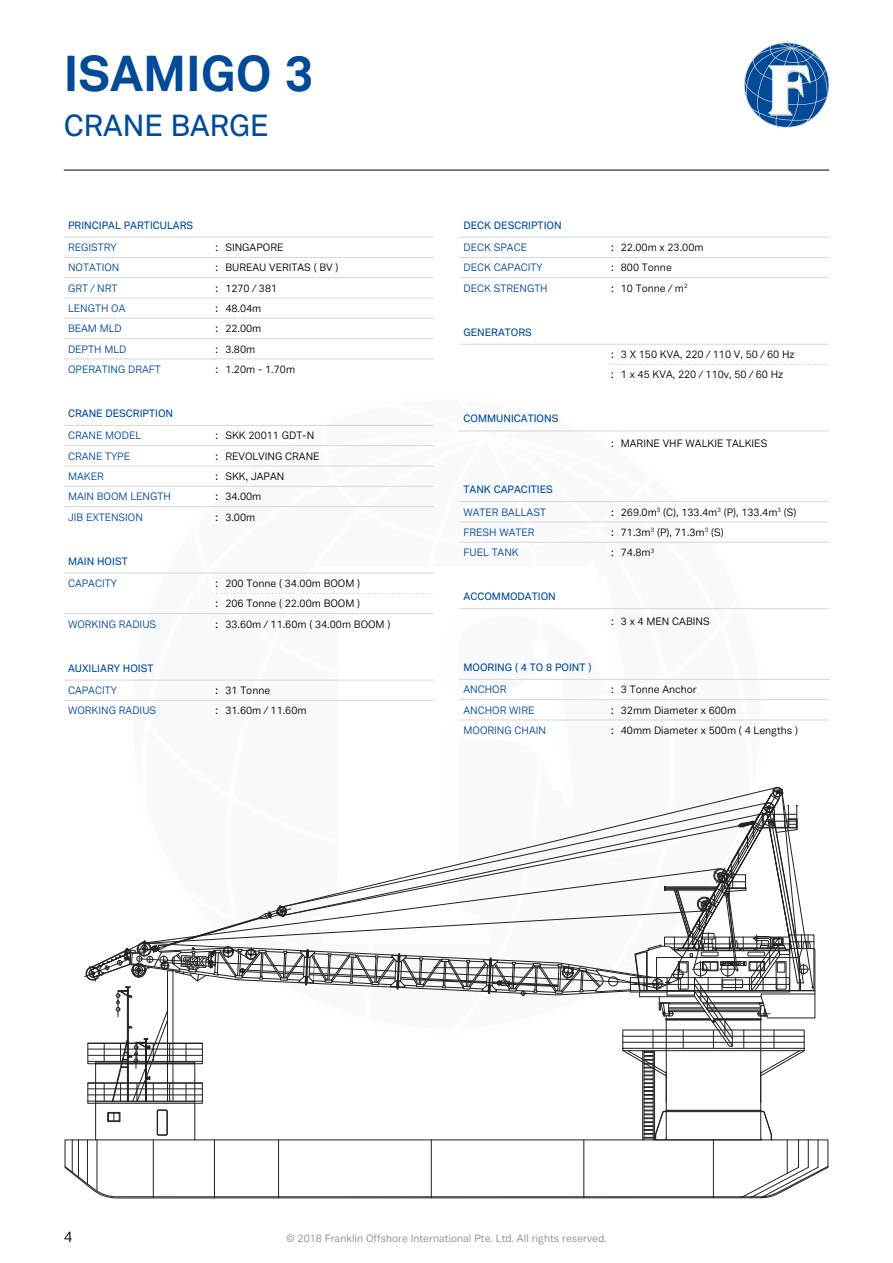
<style>
.page{position:relative;width:893px;height:1263px;background:#fff}
.page>*{position:absolute;margin:0;border:0;box-sizing:border-box;transform-origin:0 0}
.t1{font:700 49.5px "Vaud";color:#004a98}
.t2{font:500 30px "Vaud";color:#004a98}
.t3{font:15px "Vaud";color:#000}
.t4{font:10.5px/20.2px "Vaud";color:#000}
.t5{font:10.5px "Vaud";color:#004a98}
.t6{font:500 10.5px "Vaud";color:#004a98}
.t7{font:10.5px "Vaud";color:#878a8e}
</style>
<div class="page">
<svg style="left:128px;top:430px;width:637px;height:290px"></svg>
<svg style="left:617px;top:572px;width:12px;height:148px"></svg>
<svg style="left:311px;top:557px;width:306px;height:163px"></svg>
<svg style="left:744px;top:43px;width:85px;height:85px"></svg>
<hr style="left:64px;top:170px;width:765px;height:1px;background:#000">
<hr style="left:64px;top:237px;width:149px;height:1px;background:#d6d7d6">
<hr style="left:221px;top:237px;width:213px;height:1px;background:#d6d7d6">
<hr style="left:64px;top:257px;width:149px;height:1px;background:#d6d7d6">
<hr style="left:221px;top:257px;width:213px;height:1px;background:#d6d7d6">
<hr style="left:64px;top:277px;width:149px;height:1px;background:#d6d7d6">
<hr style="left:221px;top:277px;width:213px;height:1px;background:#d6d7d6">
<hr style="left:64px;top:298px;width:149px;height:1px;background:#d6d7d6">
<hr style="left:221px;top:298px;width:213px;height:1px;background:#d6d7d6">
<hr style="left:64px;top:318px;width:149px;height:1px;background:#d6d7d6">
<hr style="left:221px;top:318px;width:213px;height:1px;background:#d6d7d6">
<hr style="left:64px;top:338px;width:149px;height:1px;background:#d6d7d6">
<hr style="left:221px;top:338px;width:213px;height:1px;background:#d6d7d6">
<hr style="left:64px;top:359px;width:149px;height:1px;background:#d6d7d6">
<hr style="left:221px;top:359px;width:213px;height:1px;background:#d6d7d6">
<hr style="left:64px;top:425px;width:149px;height:1px;background:#d6d7d6">
<hr style="left:64px;top:445px;width:149px;height:1px;background:#d6d7d6">
<hr style="left:64px;top:466px;width:149px;height:1px;background:#d6d7d6">
<hr style="left:64px;top:486px;width:149px;height:1px;background:#d6d7d6">
<svg style="left:213px;top:481px;width:19px;height:14px"></svg>
<hr style="left:64px;top:506px;width:149px;height:1px;background:#d6d7d6">
<hr style="left:221px;top:425px;width:213px;height:1px;background:#d6d7d6">
<hr style="left:221px;top:445px;width:213px;height:1px;background:#d6d7d6">
<hr style="left:221px;top:466px;width:213px;height:1px;background:#d6d7d6">
<hr style="left:221px;top:486px;width:213px;height:1px;background:#d6d7d6">
<hr style="left:221px;top:506px;width:213px;height:1px;background:#d6d7d6">
<hr style="left:64px;top:573px;width:149px;height:1px;background:#d6d7d6">
<hr style="left:221px;top:573px;width:213px;height:1px;background:#d6d7d6">
<svg style="left:213px;top:593px;width:221px;height:1px"></svg>
<hr style="left:64px;top:613px;width:149px;height:1px;background:#d6d7d6">
<hr style="left:221px;top:613px;width:213px;height:1px;background:#d6d7d6">
<hr style="left:64px;top:680px;width:149px;height:1px;background:#d6d7d6">
<hr style="left:221px;top:680px;width:213px;height:1px;background:#d6d7d6">
<hr style="left:64px;top:700px;width:149px;height:1px;background:#d6d7d6">
<hr style="left:221px;top:700px;width:213px;height:1px;background:#d6d7d6">
<hr style="left:459px;top:237px;width:149px;height:1px;background:#d6d7d6">
<hr style="left:617px;top:237px;width:212px;height:1px;background:#d6d7d6">
<hr style="left:459px;top:257px;width:149px;height:1px;background:#d6d7d6">
<hr style="left:617px;top:257px;width:212px;height:1px;background:#d6d7d6">
<hr style="left:459px;top:277px;width:149px;height:1px;background:#d6d7d6">
<hr style="left:617px;top:277px;width:212px;height:1px;background:#d6d7d6">
<hr style="left:459px;top:344px;width:149px;height:1px;background:#d6d7d6">
<hr style="left:617px;top:344px;width:212px;height:1px;background:#d6d7d6">
<svg style="left:608px;top:364px;width:221px;height:1px"></svg>
<hr style="left:617px;top:431px;width:212px;height:1px;background:#d6d7d6">
<hr style="left:617px;top:501px;width:212px;height:1px;background:#d6d7d6">
<hr style="left:617px;top:522px;width:212px;height:1px;background:#d6d7d6">
<svg style="left:320px;top:424px;width:334px;height:124px"></svg>
<hr style="left:617px;top:542px;width:212px;height:1px;background:#d6d7d6">
<hr style="left:459px;top:608px;width:149px;height:1px;background:#d6d7d6">
<hr style="left:617px;top:608px;width:212px;height:1px;background:#d6d7d6">
<hr style="left:459px;top:679px;width:149px;height:1px;background:#d6d7d6">
<hr style="left:617px;top:679px;width:212px;height:1px;background:#d6d7d6">
<hr style="left:459px;top:699px;width:149px;height:1px;background:#d6d7d6">
<hr style="left:617px;top:699px;width:212px;height:1px;background:#d6d7d6">
<hr style="left:459px;top:720px;width:149px;height:1px;background:#d6d7d6">
<hr style="left:617px;top:720px;width:212px;height:1px;background:#d6d7d6">
<div style="left:773px;top:787px;width:10px;height:10px;border:1px solid #231f20;border-radius:50%"></div>
<svg style="left:65px;top:788px;width:763px;height:410px"></svg>
<h1 class="t1" style="left:64px;top:43px;width:251px">ISAMIGO 3</h1>
<h2 class="t2" style="left:64px;top:107px;width:206px">CRANE BARGE</h2>
<p class="t6" style="left:68px;top:219px;width:127px">PRINCIPAL PARTICULARS</p>
<p class="t5" style="left:68px;top:241px;width:50px">REGISTRY</p>
<p class="t4" style="left:216px;top:237px;width:69px">: SINGAPORE</p>
<p class="t5" style="left:68px;top:261px;width:53px">NOTATION</p>
<p class="t4" style="left:216px;top:258px;width:124px">: BUREAU VERITAS ( BV )</p>
<p class="t5" style="left:68px;top:282px;width:51px">GRT / NRT</p>
<p class="t4" style="left:216px;top:278px;width:63px">: 1270 / 381</p>
<p class="t5" style="left:68px;top:302px;width:59px">LENGTH OA</p>
<p class="t4" style="left:216px;top:298px;width:47px">: 48.04m</p>
<p class="t5" style="left:68px;top:322px;width:55px">BEAM MLD</p>
<p class="t4" style="left:216px;top:318px;width:47px">: 22.00m</p>
<p class="t5" style="left:68px;top:343px;width:60px">DEPTH MLD</p>
<p class="t4" style="left:216px;top:339px;width:41px">: 3.80m</p>
<p class="t5" style="left:68px;top:363px;width:94px">OPERATING DRAFT</p>
<p class="t4" style="left:216px;top:359px;width:81px">: 1.20m - 1.70m</p>
<p class="t6" style="left:68px;top:407px;width:107px">CRANE DESCRIPTION</p>
<p class="t5" style="left:68px;top:429px;width:75px">CRANE MODEL</p>
<p class="t4" style="left:216px;top:425px;width:100px">: SKK 20011 GDT-N</p>
<p class="t5" style="left:68px;top:450px;width:64px">CRANE TYPE</p>
<p class="t4" style="left:216px;top:446px;width:106px">: REVOLVING CRANE</p>
<p class="t5" style="left:68px;top:470px;width:37px">MAKER</p>
<p class="t4" style="left:216px;top:466px;width:70px">: SKK, JAPAN</p>
<p class="t5" style="left:68px;top:490px;width:104px">MAIN BOOM LENGTH</p>
<p class="t4" style="left:216px;top:486px;width:47px">: 34.00m</p>
<p class="t5" style="left:68px;top:511px;width:76px">JIB EXTENSION</p>
<p class="t4" style="left:216px;top:507px;width:41px">: 3.00m</p>
<p class="t6" style="left:68px;top:555px;width:61px">MAIN HOIST</p>
<p class="t5" style="left:68px;top:577px;width:50px">CAPACITY</p>
<p class="t4" style="left:216px;top:573px;width:146px">: 200 Tonne ( 34.00m BOOM ) : 206 Tonne ( 22.00m BOOM )</p>
<p class="t5" style="left:68px;top:618px;width:90px">WORKING RADIUS</p>
<p class="t4" style="left:216px;top:614px;width:176px">: 33.60m / 11.60m ( 34.00m BOOM )</p>
<p class="t6" style="left:68px;top:662px;width:87px">AUXILIARY HOIST</p>
<p class="t5" style="left:68px;top:684px;width:50px">CAPACITY</p>
<p class="t4" style="left:216px;top:680px;width:56px">: 31 Tonne</p>
<p class="t5" style="left:68px;top:704px;width:90px">WORKING RADIUS</p>
<p class="t4" style="left:216px;top:700px;width:93px">: 31.60m / 11.60m</p>
<p class="t6" style="left:463px;top:219px;width:100px">DECK DESCRIPTION</p>
<p class="t5" style="left:463px;top:241px;width:65px">DECK SPACE</p>
<p class="t4" style="left:611px;top:237px;width:94px">: 22.00m x 23.00m</p>
<p class="t5" style="left:463px;top:261px;width:81px">DECK CAPACITY</p>
<p class="t4" style="left:611px;top:258px;width:62px">: 800 Tonne</p>
<p class="t5" style="left:463px;top:282px;width:86px">DECK STRENGTH</p>
<p class="t4" style="left:611px;top:278px;width:78px">: 10 Tonne / m<sup>2</sup></p>
<p class="t6" style="left:463px;top:326px;width:70px">GENERATORS</p>
<p class="t4" style="left:611px;top:344px;width:185px">: 3 X 150 KVA, 220 / 110 V, 50 / 60 Hz : 1 x 45 KVA, 220 / 110v, 50 / 60 Hz</p>
<p class="t6" style="left:463px;top:412px;width:96px">COMMUNICATIONS</p>
<p class="t4" style="left:611px;top:433px;width:158px">: MARINE VHF WALKIE TALKIES</p>
<p class="t6" style="left:463px;top:483px;width:91px">TANK CAPACITIES</p>
<p class="t5" style="left:463px;top:506px;width:84px">WATER BALLAST</p>
<p class="t4" style="left:611px;top:502px;width:187px">: 269.0m<sup>3</sup> (C), 133.4m<sup>3</sup> (P), 133.4m<sup>3</sup> (S)</p>
<p class="t5" style="left:463px;top:526px;width:73px">FRESH WATER</p>
<p class="t4" style="left:611px;top:522px;width:114px">: 71.3m<sup>3</sup> (P), 71.3m<sup>3</sup> (S)</p>
<p class="t5" style="left:463px;top:546px;width:57px">FUEL TANK</p>
<p class="t4" style="left:611px;top:542px;width:45px">: 74.8m<sup>3</sup></p>
<p class="t6" style="left:463px;top:590px;width:94px">ACCOMMODATION</p>
<p class="t4" style="left:611px;top:611px;width:100px">: 3 x 4 MEN CABINS</p>
<p class="t6" style="left:463px;top:661px;width:129px">MOORING ( 4 TO 8 POINT )</p>
<p class="t5" style="left:463px;top:683px;width:44px">ANCHOR</p>
<p class="t4" style="left:611px;top:679px;width:87px">: 3 Tonne Anchor</p>
<p class="t5" style="left:463px;top:704px;width:72px">ANCHOR WIRE</p>
<p class="t4" style="left:611px;top:700px;width:127px">: 32mm Diameter x 600m</p>
<p class="t5" style="left:463px;top:724px;width:84px">MOORING CHAIN</p>
<p class="t4" style="left:611px;top:720px;width:189px">: 40mm Diameter x 500m ( 4 Lengths )</p>
<h3 class="t3" style="left:64px;top:1227px;width:10px">4</h3>
<p class="t7" style="left:286px;top:1232px;width:322px">© 2018 Franklin Offshore International Pte. Ltd. All rights reserved.</p>
</div>
